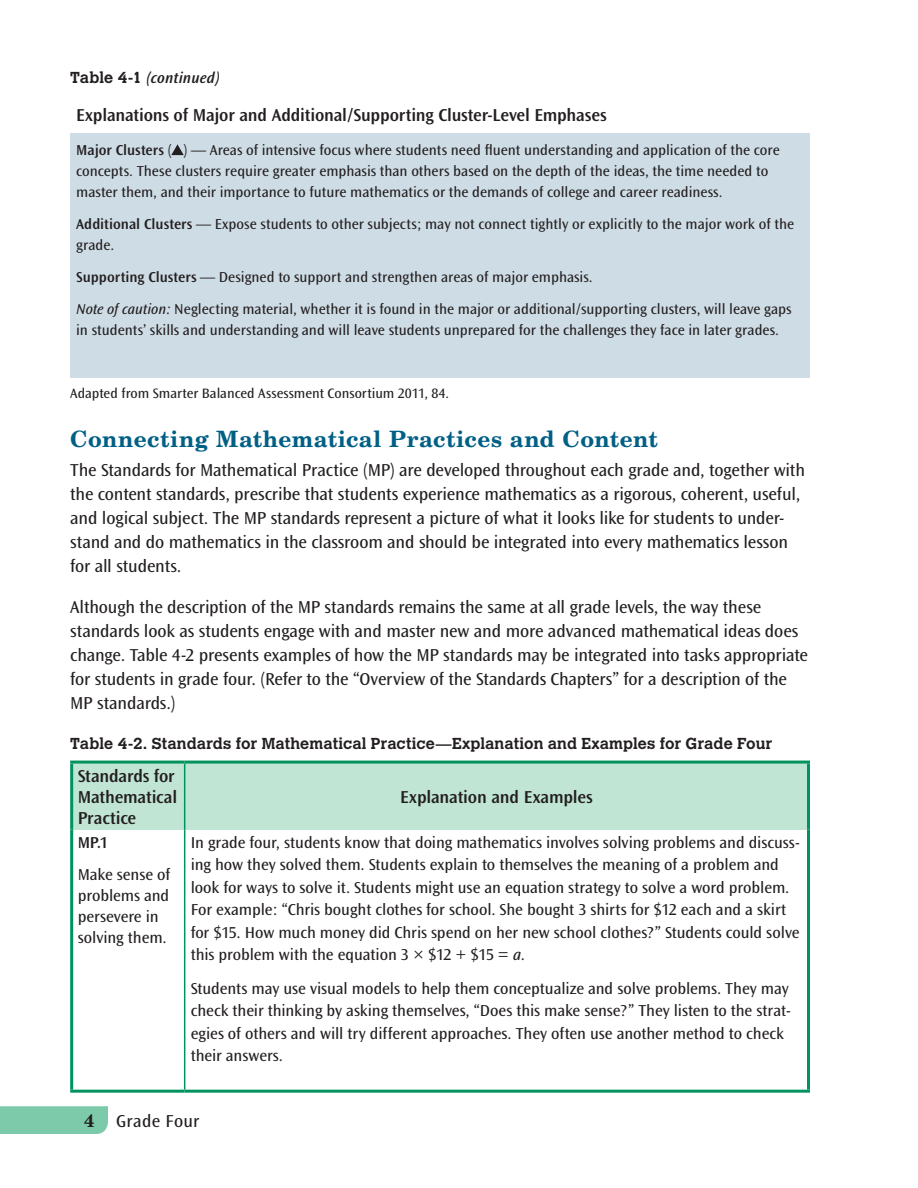
<style>
.page{position:relative;width:918px;height:1188px;background:#fff}
.page>*{position:absolute;margin:0;border:0;box-sizing:border-box;transform-origin:0 0}
.t1{font:700 22.5px "New Century Schlbk";letter-spacing:.02em;color:#005f85}
.t2{font:18px/24px "Ocean Sans MM 403 475";letter-spacing:-.01em;color:#231f20}
.t3{font:18px/21px "Ocean Sans MM 512 475";letter-spacing:-.015em;color:#231f20}
.t4{font:18px "Ocean Sans MM 403 475";letter-spacing:.015em;color:#231f20}
.t5{font:16.5px/22.5px "Ocean Sans MM 403 475";letter-spacing:-.005em;color:#231f20}
.t6{font:16.5px "Ocean Sans MM 512 475";color:#231f20}
.t7{font:700 15.75px "Calvert";letter-spacing:.005em;color:#231f20}
.t8{font:15.75px "Ocean Sans MM It 512 475";letter-spacing:.01em;color:#231f20}
.t9{font:15px/21px "Ocean Sans MM 403 475";color:#231f20}
.t10{font:14.25px "Ocean Sans MM 403 475";color:#231f20}
.s1{font-family:"Calvert";font-weight:700}
.s2{font-family:"Ocean Sans MM 512 475"}
.s3{font-family:"Ocean Sans MM It 403 475"}
.s4{font-family:"New Century Schlbk";font-weight:700}
</style>
<div class="page">
<div style="left:0;top:1106px;width:108px;height:28px;background:#7ccaaa"></div>
<div style="left:70px;top:133px;width:740px;height:244px;background:#cedce5"></div>
<svg style="left:171px;top:144px;width:13px;height:11px"></svg>
<div style="left:72px;top:762px;width:113px;height:68px;background:#c0e5d4"></div>
<div style="left:185px;top:762px;width:623px;height:68px;background:#c0e5d4"></div>
<hr style="left:184px;top:830px;width:1px;height:260px;background:#00935f">
<hr style="left:70px;top:761px;width:115px;height:3px;background:#00935f">
<hr style="left:70px;top:764px;width:3px;height:66px;background:#00935f">
<hr style="left:185px;top:761px;width:625px;height:3px;background:#00935f">
<hr style="left:807px;top:764px;width:3px;height:66px;background:#00935f">
<hr style="left:70px;top:830px;width:3px;height:260px;background:#00935f">
<hr style="left:807px;top:830px;width:3px;height:260px;background:#00935f">
<hr style="left:184px;top:764px;width:1px;height:66px;background:#00935f">
<hr style="left:70px;top:1090px;width:115px;height:3px;background:#00935f">
<hr style="left:185px;top:1090px;width:625px;height:3px;background:#00935f">
<p class="t8" style="left:70px;top:69px;width:151px"><span class="s1">Table 4-1</span> (continued)</p>
<p class="t3" style="left:76px;top:105px;width:532px">Explanations of Major and Additional/Supporting Cluster-Level Emphases</p>
<p class="t9" style="left:76px;top:140px;width:705px"><span class="s2">Major Clusters</span> ( ) — Areas of intensive focus where students need fluent understanding and application of the core concepts. These clusters require greater emphasis than others based on the depth of the ideas, the time needed to master them, and their importance to future mathematics or the demands of college and career readiness.</p>
<p class="t9" style="left:76px;top:214px;width:719px"><span class="s2">Additional Clusters</span> — Expose students to other subjects; may not connect tightly or explicitly to the major work of the grade.</p>
<p class="t9" style="left:76px;top:261px;width:717px;line-height:31.8px"><span class="s2">Supporting Clusters</span> — Designed to support and strengthen areas of major emphasis.<br><span class="s3">Note of caution:</span> Neglecting material, whether it is found in the major or additional/supporting clusters, will leave gaps</p>
<p class="t9" style="left:76px;top:319px;width:704px">in students’ skills and understanding and will leave students unprepared for the challenges they face in later grades.</p>
<p class="t10" style="left:70px;top:386px;width:381px">Adapted from Smarter Balanced Assessment Consortium 2011, 84.</p>
<p class="t1" style="left:70px;top:425px;width:589px">Connecting Mathematical Practices and Content</p>
<p class="t2" style="left:70px;top:459px;width:736px">The Standards for Mathematical Practice (MP) are developed throughout each grade and, together with the content standards, prescribe that students experience mathematics as a rigorous, coherent, useful, and logical subject. The MP standards represent a picture of what it looks like for students to under&shy;stand and do mathematics in the classroom and should be integrated into every mathematics lesson for all students.</p>
<p class="t2" style="left:70px;top:595px;width:739px">Although the description of the MP standards remains the same at all grade levels, the way these standards look as students engage with and master new and more advanced mathematical ideas does change. Table 4-2 presents examples of how the MP standards may be integrated into tasks appropriate for students in grade four. (Refer to the “Overview of the Standards Chapters” for a description of the MP standards.)</p>
<p class="t7" style="left:70px;top:734px;width:704px">Table 4-2. Standards for Mathematical Practice—Explanation and Examples for Grade Four</p>
<p class="t3" style="left:78px;top:765px;width:101px">Standards for<br>Mathematical</p>
<p class="t3" style="left:400px;top:786px;width:194px">Explanation and Examples</p>
<p class="t3" style="left:78px;top:807px;width:60px">Practice</p>
<p class="t6" style="left:78px;top:833px;width:32px">MP.1</p>
<p class="t5" style="left:191px;top:831px;width:611px">In grade four, students know that doing mathematics involves solving problems and discuss&shy;ing how they solved them. Students explain to themselves the meaning of a problem and</p>
<p class="t5" style="left:78px;top:863px;width:94px">Make sense of</p>
<p class="t5" style="left:191px;top:876px;width:600px">look for ways to solve it. Students might use an equation strategy to solve a word problem.</p>
<p class="t5" style="left:78px;top:884px;width:93px">problems and</p>
<p class="t5" style="left:191px;top:899px;width:597px">For example: “Chris bought clothes for school. She bought 3 shirts for $12 each and a skirt</p>
<p class="t5" style="left:78px;top:905px;width:82px">persevere in</p>
<p class="t5" style="left:191px;top:921px;width:610px">for $15. How much money did Chris spend on her new school clothes?” Students could solve</p>
<p class="t5" style="left:78px;top:926px;width:91px">solving them.</p>
<p class="t5" style="left:191px;top:939px;width:600px;line-height:33.3px">this problem with the equation 3 × $12 + $15 = <span class="s3">a</span>.<br>Students may use visual models to help them conceptualize and solve problems. They may</p>
<p class="t5" style="left:191px;top:1000px;width:602px">check their thinking by asking themselves, “Does this make sense?” They listen to the strat&shy;egies of others and will try different approaches. They often use another method to check their answers.</p>
<p class="t4" style="left:84px;top:1111px;width:117px"><span class="s4">4</span> Grade Four</p>
</div>
